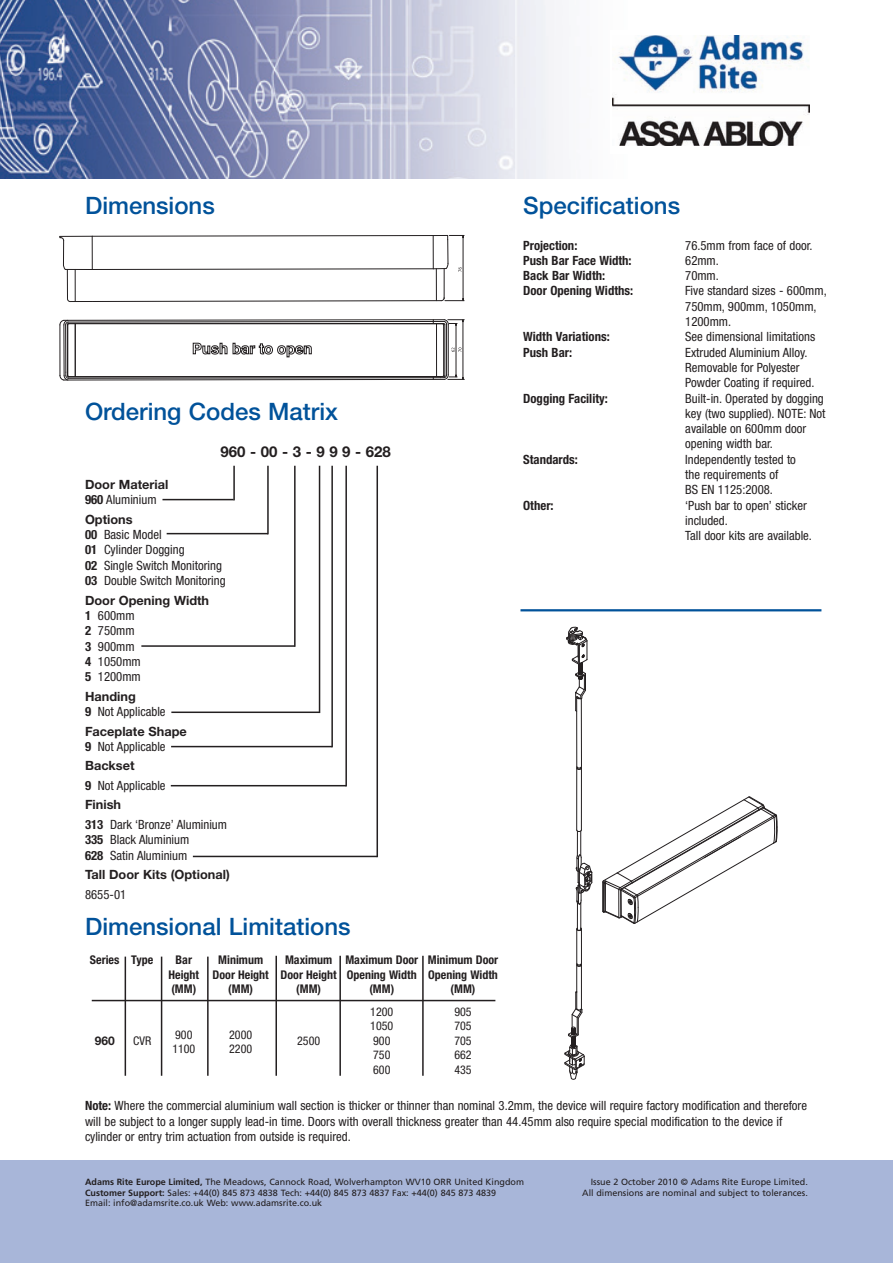
<style>
.page{position:relative;width:893px;height:1263px;background:#fff}
.page>*{position:absolute;margin:0;border:0;box-sizing:border-box;transform-origin:0 0}
.t1{font:500 24px "Helvetica Neue";color:#01529a}
.t2{font:700 15px "Helvetica Neue";color:#231f20}
.t3{font:condensed 12.75px/15.3px "Helvetica Neue";color:#231f20}
.t4{font:700 condensed 12.75px "Helvetica Neue";color:#231f20}
.t5{font:700 12.75px/15.3px "Helvetica Neue";color:#231f20}
.t6{font:700 condensed 12px/14.4px "Helvetica Neue";color:#231f20;text-align:center}
.t7{font:condensed 12px/14.4px "Helvetica Neue";color:#231f20}
.t8{font:700 12px "Helvetica Neue";color:#231f20}
.t9{font:9px/10.8px "Frutiger";color:#231f20}
.s1{font-stretch:condensed}
.s2{font-weight:400;font-stretch:condensed}
.s3{font-weight:700;font-stretch:normal}
.s4{font-weight:700}
</style>
<div class="page">
<img style="left:0;top:0;width:555px;height:179px">
<img style="left:613px;top:35px;width:196px;height:111px">
<div style="left:0;top:1161px;width:893px;height:102px;background:#a8b6d9"></div>
<hr style="left:576px;top:768px;width:1px;height:62px;background:#231f20">
<hr style="left:581px;top:768px;width:1px;height:62px;background:#231f20">
<svg style="left:576px;top:766px;width:6px;height:4px"></svg>
<hr style="left:576px;top:697px;width:1px;height:69px;background:#231f20">
<hr style="left:581px;top:698px;width:1px;height:68px;background:#231f20">
<svg style="left:566px;top:627px;width:22px;height:85px"></svg>
<svg style="left:564px;top:791px;width:213px;height:289px"></svg>
<hr style="left:520px;top:609px;width:301px;height:2px;background:#01529a">
<hr style="left:67px;top:269px;width:1px;height:30px;background:#231f20">
<hr style="left:75px;top:269px;width:1px;height:32px;background:#231f20">
<hr style="left:436px;top:269px;width:1px;height:32px;background:#231f20">
<hr style="left:444px;top:269px;width:1px;height:30px;background:#231f20">
<hr style="left:463px;top:238px;width:1px;height:60px;background:#231f20">
<svg style="left:67px;top:297px;width:397px;height:5px"></svg>
<svg style="left:60px;top:235px;width:404px;height:37px"></svg>
<hr style="left:67px;top:324px;width:1px;height:52px;background:#231f20">
<hr style="left:64px;top:325px;width:1px;height:50px;background:#231f20">
<hr style="left:65px;top:325px;width:1px;height:47px;background:#231f20">
<hr style="left:446px;top:324px;width:1px;height:51px;background:#231f20">
<hr style="left:445px;top:325px;width:1px;height:50px;background:#231f20">
<hr style="left:448px;top:324px;width:1px;height:51px;background:#231f20">
<hr style="left:68px;top:325px;width:1px;height:50px;background:#231f20">
<hr style="left:75px;top:324px;width:1px;height:53px;background:#231f20">
<hr style="left:443px;top:325px;width:1px;height:50px;background:#231f20">
<hr style="left:436px;top:324px;width:1px;height:52px;background:#231f20">
<hr style="left:60px;top:325px;width:1px;height:50px;background:#231f20">
<hr style="left:463px;top:322px;width:1px;height:55px;background:#231f20">
<hr style="left:456px;top:325px;width:1px;height:50px;background:#231f20">
<svg style="left:60px;top:319px;width:404px;height:7px"></svg>
<svg style="left:60px;top:372px;width:404px;height:9px"></svg>
<svg style="left:452px;top:347px;width:10px;height:5px"></svg>
<svg style="left:193px;top:343px;width:34px;height:11px"></svg>
<svg style="left:233px;top:343px;width:79px;height:14px"></svg>
<hr style="left:125px;top:956px;width:1px;height:120px;background:#231f20">
<hr style="left:161px;top:956px;width:1px;height:120px;background:#231f20">
<hr style="left:207px;top:956px;width:2px;height:120px;background:#231f20">
<hr style="left:275px;top:956px;width:2px;height:120px;background:#231f20">
<hr style="left:339px;top:956px;width:2px;height:120px;background:#231f20">
<hr style="left:422px;top:956px;width:2px;height:120px;background:#231f20">
<hr style="left:92px;top:1000px;width:403px;height:1px;background:#231f20">
<hr style="left:171px;top:711px;width:149px;height:2px;background:#231f20">
<hr style="left:319px;top:466px;width:1px;height:247px;background:#231f20">
<hr style="left:171px;top:746px;width:161px;height:1px;background:#231f20">
<hr style="left:331px;top:466px;width:2px;height:281px;background:#231f20">
<hr style="left:171px;top:785px;width:175px;height:1px;background:#231f20">
<hr style="left:345px;top:466px;width:2px;height:320px;background:#231f20">
<hr style="left:193px;top:856px;width:184px;height:1px;background:#231f20">
<hr style="left:376px;top:466px;width:2px;height:391px;background:#231f20">
<hr style="left:141px;top:645px;width:154px;height:2px;background:#231f20">
<hr style="left:294px;top:466px;width:2px;height:181px;background:#231f20">
<hr style="left:167px;top:533px;width:101px;height:1px;background:#231f20">
<hr style="left:267px;top:466px;width:2px;height:68px;background:#231f20">
<hr style="left:162px;top:499px;width:72px;height:1px;background:#231f20">
<hr style="left:233px;top:466px;width:2px;height:34px;background:#231f20">
<h1 class="t1" style="left:85px;top:197px;width:131px">Dimensions</h1>
<h1 class="t1" style="left:523px;top:197px;width:158px">Specifications</h1>
<p class="t4" style="left:523px;top:240px;width:56px">Projection:</p>
<p class="t3" style="left:685px;top:238px;width:129px">76.5mm from face of door.</p>
<p class="t4" style="left:523px;top:256px;width:110px">Push Bar Face Width:</p>
<p class="t3" style="left:685px;top:254px;width:35px">62mm.</p>
<p class="t4" style="left:523px;top:271px;width:84px">Back Bar Width:</p>
<p class="t3" style="left:685px;top:269px;width:35px">70mm.</p>
<p class="t4" style="left:523px;top:286px;width:112px">Door Opening Widths:</p>
<p class="t3" style="left:685px;top:284px;width:143px">Five standard sizes - 600mm,<br>750mm, 900mm, 1050mm,<br>1200mm.</p>
<p class="t4" style="left:523px;top:332px;width:88px">Width Variations:</p>
<p class="t3" style="left:685px;top:330px;width:132px">See dimensional limitations</p>
<p class="t4" style="left:523px;top:347px;width:50px">Push Bar:</p>
<p class="t3" style="left:685px;top:345px;width:131px">Extruded Aluminium Alloy.<br>Removable for Polyester<br>Powder Coating if required.</p>
<p class="t4" style="left:523px;top:393px;width:86px">Dogging Facility:</p>
<p class="t3" style="left:685px;top:391px;width:142px">Built-in. Operated by dogging key (two supplied). NOTE: Not available on 600mm door opening width bar.</p>
<p class="t4" style="left:523px;top:455px;width:56px">Standards:</p>
<p class="t3" style="left:685px;top:453px;width:112px">Independently tested to the requirements of<br>BS EN 1125:2008.</p>
<p class="t4" style="left:523px;top:500px;width:32px">Other:</p>
<p class="t3" style="left:685px;top:498px;width:128px">‘Push bar to open’ sticker included.<br>Tall door kits are available.</p>
<h1 class="t1" style="left:85px;top:403px;width:254px">Ordering Codes Matrix</h1>
<p class="t2" style="left:221px;top:447px;width:172px">960 - 00 - 3 - 9 9 9 - 628</p>
<p class="t5" style="left:85px;top:478px;width:85px">Door Material<br><span class="s1">960</span> <span class="s2">Aluminium</span></p>
<p class="t3" style="left:85px;top:513px;width:142px"><span class="s3">Options<br></span><span class="s4">00</span> Basic Model<br><span class="s4">01</span> Cylinder Dogging<br><span class="s4">02</span> Single Switch Monitoring<br><span class="s4">03</span> Double Switch Monitoring</p>
<p class="t3" style="left:85px;top:593px;width:126px"><span class="s3">Door Opening Width<br></span><span class="s4">1</span> 600mm<br><span class="s4">2</span> 750mm<br><span class="s4">3</span> 900mm<br><span class="s4">4</span> 1050mm<br><span class="s4">5</span> 1200mm</p>
<p class="t3" style="left:85px;top:690px;width:82px"><span class="s3">Handing<br></span><span class="s4">9</span> Not Applicable</p>
<p class="t5" style="left:85px;top:724px;width:103px">Faceplate Shape<br><span class="s1">9</span> <span class="s2">Not Applicable</span></p>
<p class="t3" style="left:85px;top:757px;width:144px;line-height:19.5px"><span class="s3">Backset<br></span><span class="s4">9</span> Not Applicable<br><span class="s3">Finish<br></span><span class="s4">313</span> Dark ‘Bronze’ Aluminium</p>
<p class="t3" style="left:85px;top:833px;width:106px"><span class="s4">335</span> Black Aluminium<br><span class="s4">628</span> Satin Aluminium</p>
<p class="t5" style="left:85px;top:868px;width:146px">Tall Door Kits (Optional)</p>
<p class="t3" style="left:85px;top:888px;width:43px">8655-01</p>
<h1 class="t1" style="left:85px;top:918px;width:267px">Dimensional Limitations</h1>
<p class="t6" style="left:90px;top:954px;width:31px">Series</p>
<p class="t6" style="left:213px;top:954px;width:58px">Minimum<br>Door Height (MM)</p>
<p class="t7" style="left:229px;top:1028px;width:25px">2000<br>2200</p>
<p class="t6" style="left:281px;top:954px;width:58px">Maximum<br>Door Height (MM)</p>
<p class="t6" style="left:345px;top:954px;width:74px">Maximum Door<br>Opening Width (MM)</p>
<p class="t7" style="left:370px;top:1005px;width:25px">1200<br>1050<br>900<br>750<br>600</p>
<p class="t6" style="left:131px;top:954px;width:23px">Type</p>
<p class="t6" style="left:169px;top:954px;width:32px">Bar<br>Height (MM)</p>
<p class="t7" style="left:172px;top:1028px;width:25px">900<br>1100</p>
<p class="t7" style="left:133px;top:1034px;width:19px">CVR</p>
<p class="t8" style="left:95px;top:1036px;width:22px">960</p>
<p class="t7" style="left:297px;top:1034px;width:25px">2500</p>
<p class="t6" style="left:428px;top:954px;width:72px">Minimum Door<br>Opening Width (MM)</p>
<p class="t7" style="left:454px;top:1005px;width:19px;text-align:justify">905<br>705<br>705<br>662<br>435</p>
<p class="t3" style="left:85px;top:1099px;width:723px"><span class="s4">Note:</span> Where the commercial aluminium wall section is thicker or thinner than nominal 3.2mm, the device will require factory modification and therefore will be subject to a longer supply lead-in time. Doors with overall thickness greater than 44.45mm also require special modification to the device if cylinder or entry trim actuation from outside is required.</p>
<p class="t9" style="left:85px;top:1177px;width:441px"><span class="s4">Adams Rite Europe Limited,</span> The Meadows, Cannock Road, Wolverhampton WV10 ORR United Kingdom<br><span class="s4">Customer Support:</span> Sales: +44(0) 845 873 4838 Tech: +44(0) 845 873 4837 Fax: +44(0) 845 873 4839<br>Email: info@adamsrite.co.uk Web: www.adamsrite.co.uk</p>
<p class="t9" style="left:582px;top:1177px;width:227px;text-align:right">Issue 2 October 2010 © Adams Rite Europe Limited.<br>All dimensions are nominal and subject to tolerances.</p>
</div>
